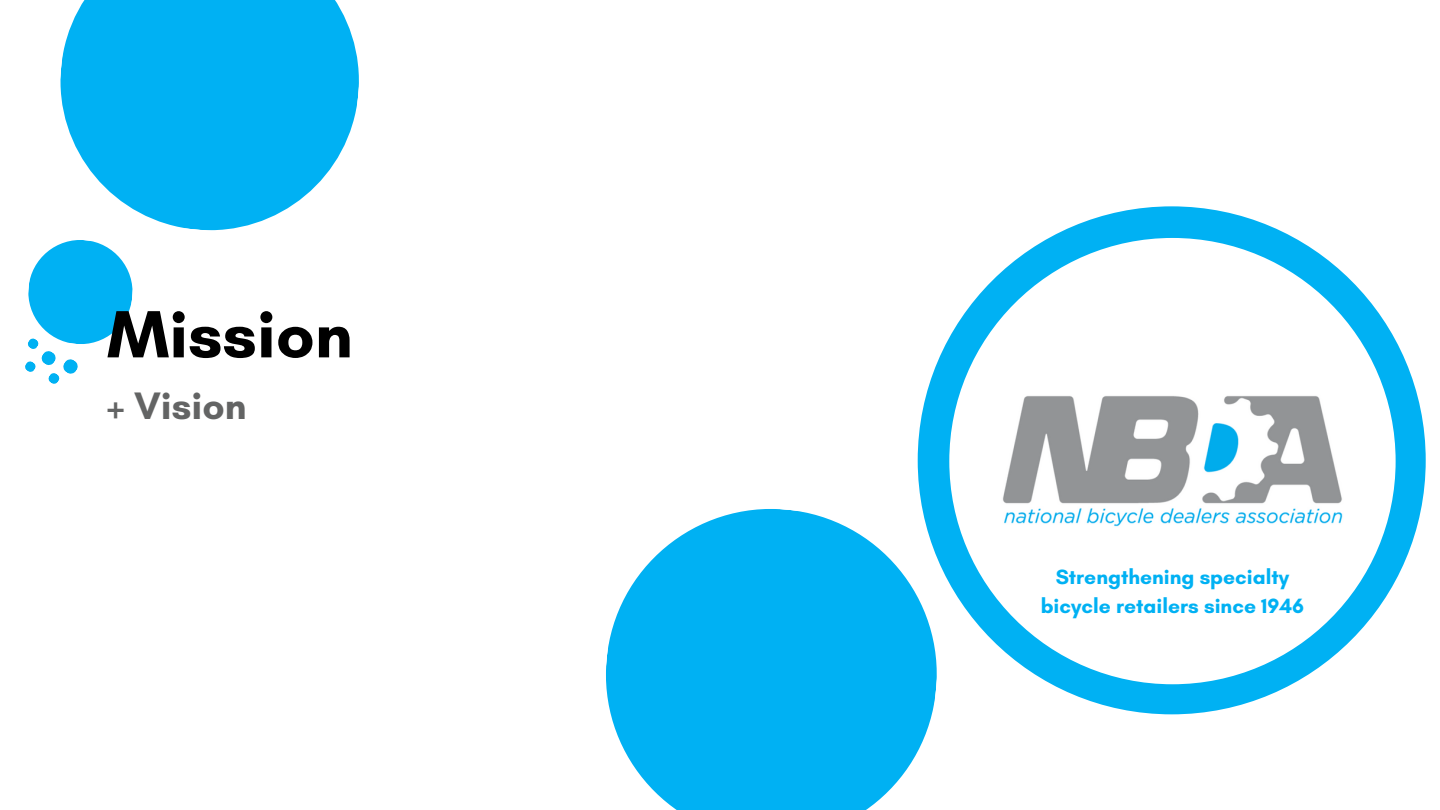
<style>
.page{position:relative;width:1440px;height:810px;background:#fff}
.page>*{position:absolute;margin:0;border:0;box-sizing:border-box;transform-origin:0 0}
.t1{font:700 68px "Glacial Indifference";color:#000}
.t2{font:700 39px "Glacial Indifference";color:#636464}
.t3{font:700 21.1px/28.9px "Glacial Indifference";color:#00b1f3;text-align:center}
</style>
<div class="page">
<div style="left:918px;top:206px;width:508px;height:508px;background:#00b1f3;border-radius:50%"></div>
<img style="left:949px;top:238px;width:447px;height:446px;border-radius:50%">
<svg style="left:25px;top:240px;width:108px;height:144px"></svg>
<svg style="left:606px;top:501px;width:338px;height:309px;fill:#00b1f3"></svg>
<svg style="left:60px;top:0;width:299px;height:231px;fill:#00b1f3"></svg>
<h1 class="t1" style="left:107px;top:292px;width:247px">Mission</h1>
<h2 class="t2" style="left:107px;top:381px;width:141px">+ Vision</h2>
<p class="t3" style="left:1041px;top:562px;width:265px">Strengthening specialty bicycle retailers since 1946</p>
</div>
